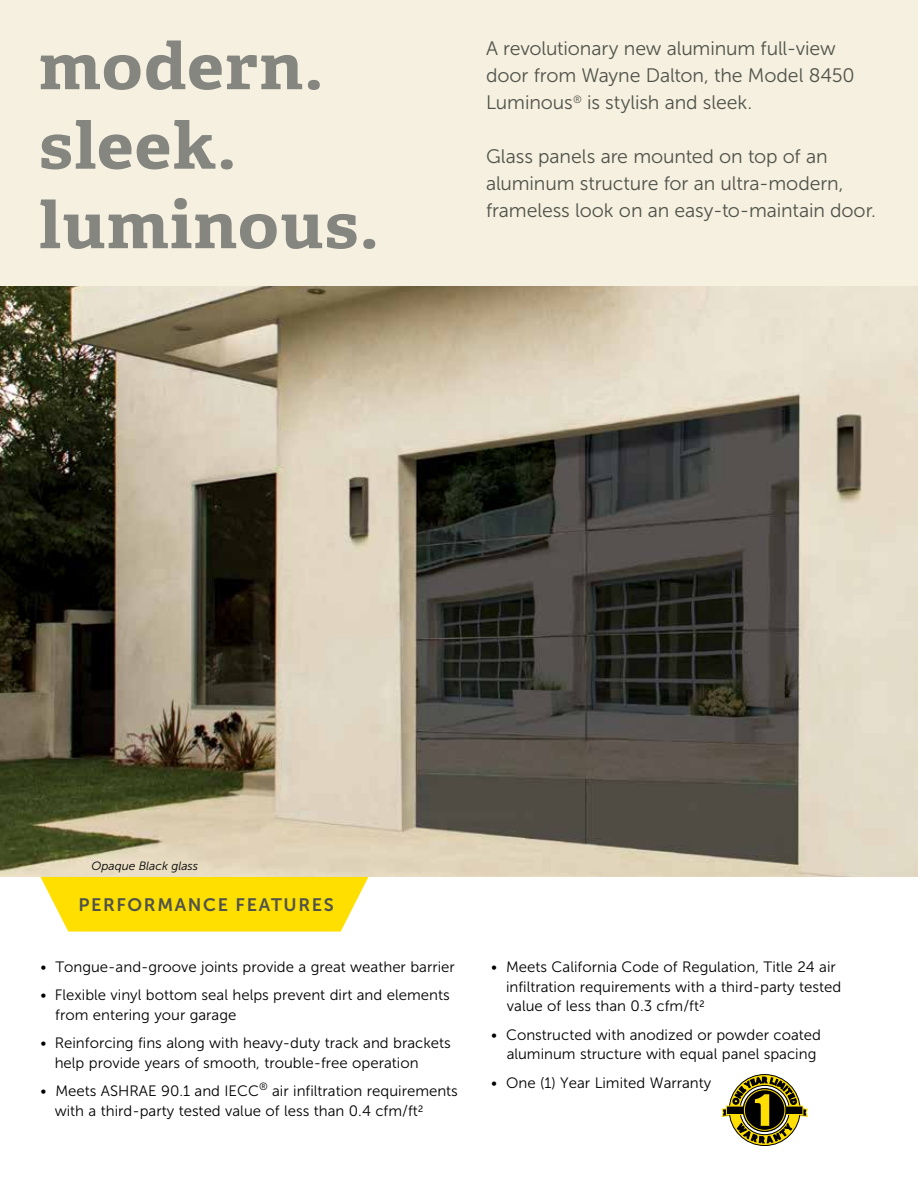
<style>
.page{position:relative;width:918px;height:1188px;background:#fff}
.page>*{position:absolute;margin:0;border:0;box-sizing:border-box;transform-origin:0 0}
.t1{font:700 64.5px/79.5px "Adelle PE";letter-spacing:.02em;color:#858680;scale:1.08 1}
.t2{font:19.5px/27px "Museo Sans 300";letter-spacing:-.005em;color:#51534a}
.t3{font:18px "Museo Sans 700";letter-spacing:.09em;color:#51534a}
.t4{font:15px/19.5px "Museo Sans 300";color:#000}
.t5{font:italic 12px "Museo Sans 300";color:#000}
</style>
<div class="page">
<img style="left:0;top:285px;width:918px;height:592px">
<svg style="left:40px;top:877px;width:328px;height:55px;background:#ffe117"></svg>
<div style="left:0;top:0;width:918px;height:285px;background:#f5f0e0"></div>
<svg style="left:721px;top:1074px;width:87px;height:72px"></svg>
<h1 class="t1" style="left:39px;top:24px;width:316px">modern. sleek. luminous.</h1>
<h2 class="t2" style="left:486px;top:35px;width:370px">A revolutionary new aluminum full-view door from Wayne Dalton, the Model 8450<br>Luminous<sup>®</sup> is stylish and sleek.</h2>
<h2 class="t2" style="left:486px;top:143px;width:392px">Glass panels are mounted on top of an aluminum structure for an ultra-modern, frameless look on an easy-to-maintain door.</h2>
<p class="t5" style="left:92px;top:859px;width:108px">Opaque Black glass</p>
<p class="t3" style="left:78px;top:895px;width:257px">PERFORMANCE FEATURES</p>
<p class="t4" style="left:40px;top:957px;width:416px">• Tongue-and-groove joints provide a great weather barrier</p>
<p class="t4" style="left:55px;top:986px;width:396px;text-indent:-15px">• Flexible vinyl bottom seal helps prevent dirt and elements from entering your garage</p>
<p class="t4" style="left:55px;top:1034px;width:398px;text-indent:-14px">• Reinforcing fins along with heavy-duty track and brackets help provide years of smooth, trouble-free operation</p>
<p class="t4" style="left:55px;top:1082px;width:405px;text-indent:-14px">• Meets ASHRAE 90.1 and IECC<sup>®</sup> air infiltration requirements with a third-party tested value of less than 0.4 cfm/ft2</p>
<p class="t4" style="left:506px;top:957px;width:337px;text-indent:-15px">• Meets California Code of Regulation, Title 24 air infiltration requirements with a third-party tested value of less than 0.3 cfm/ft2</p>
<p class="t4" style="left:507px;top:1025px;width:316px;text-indent:-15px">• Constructed with anodized or powder coated aluminum structure with equal panel spacing</p>
<p class="t4" style="left:491px;top:1073px;width:222px">• One (1) Year Limited Warranty</p>
</div>
